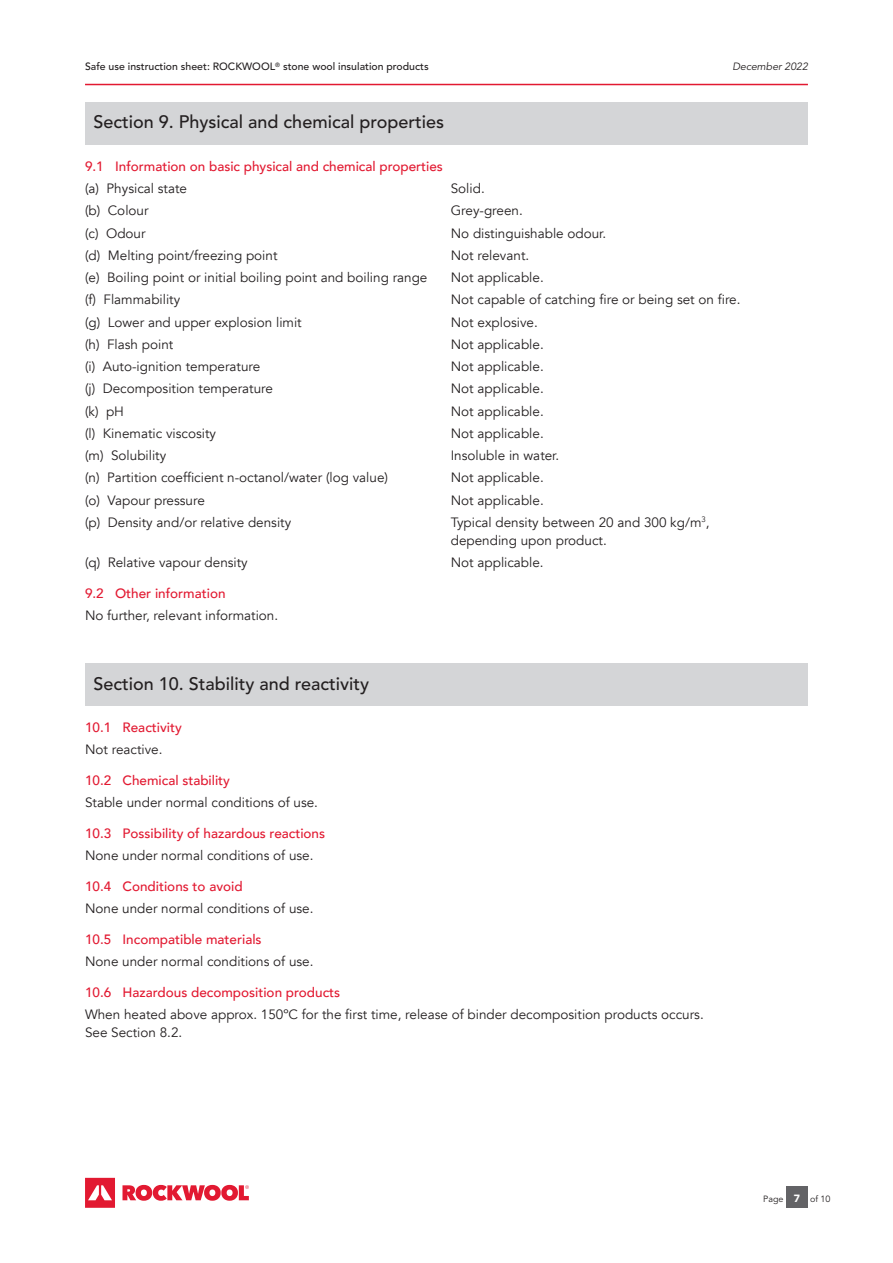
<style>
.page{position:relative;width:893px;height:1263px;background:#fff}
.page>*{position:absolute;margin:0;border:0;box-sizing:border-box;transform-origin:0 0}
.t1{font:500 18px "Avenir LT Std";color:#231f20}
.t2{font:13.5px/18px "Avenir";color:#231f20}
.t3{font:500 13.5px "Avenir";color:#e21931}
.t4{font:500 10.5px "Avenir LT Std";color:#231f20}
.t5{font:italic 10.5px "Avenir LT Std";color:#231f20}
.t6{font:9px "Avenir LT Std";color:#231f20}
.s1{font-family:"Avenir";font-weight:900;font-size:10.5px;color:#fff}
</style>
<div class="page">
<svg style="left:85px;top:1178px;width:30px;height:30px"></svg>
<svg style="left:122px;top:1185px;width:127px;height:16px"></svg>
<div style="left:786px;top:1186px;width:21px;height:22px;background:#636366"></div>
<hr style="left:85px;top:84px;width:723px;height:1px;background:#e21931">
<div style="left:85px;top:102px;width:723px;height:43px;background:#d4d5d7"></div>
<div style="left:85px;top:663px;width:723px;height:43px;background:#d4d5d7"></div>
<p class="t4" style="left:85px;top:60px;width:345px">Safe use instruction sheet: ROCKWOOL<sup>®</sup> stone wool insulation products</p>
<p class="t5" style="left:732px;top:60px;width:77px">December 2022</p>
<h1 class="t1" style="left:94px;top:112px;width:352px">Section 9. Physical and chemical properties</h1>
<p class="t3" style="left:85px;top:154px;width:359px">9.1 Information on basic physical and chemical properties</p>
<p class="t2" style="left:85px;top:180px;width:104px">(a) Physical state</p>
<p class="t2" style="left:451px;top:180px;width:35px">Solid.</p>
<p class="t2" style="left:85px;top:202px;width:65px">(b) Colour</p>
<p class="t2" style="left:451px;top:202px;width:74px">Grey-green.</p>
<p class="t2" style="left:85px;top:224px;width:62px">(c) Odour</p>
<p class="t2" style="left:451px;top:224px;width:157px">No distinguishable odour.</p>
<p class="t2" style="left:85px;top:246px;width:194px">(d) Melting point/freezing point</p>
<p class="t2" style="left:451px;top:246px;width:80px">Not relevant.</p>
<p class="t2" style="left:85px;top:269px;width:344px">(e) Boiling point or initial boiling point and boiling range</p>
<p class="t2" style="left:451px;top:269px;width:94px">Not applicable.</p>
<p class="t2" style="left:85px;top:291px;width:97px">(f) Flammability</p>
<p class="t2" style="left:451px;top:291px;width:291px">Not capable of catching fire or being set on fire.</p>
<p class="t2" style="left:85px;top:313px;width:218px">(g) Lower and upper explosion limit</p>
<p class="t2" style="left:451px;top:313px;width:89px">Not explosive.</p>
<p class="t2" style="left:85px;top:335px;width:90px">(h) Flash point</p>
<p class="t2" style="left:451px;top:335px;width:94px">Not applicable.</p>
<p class="t2" style="left:85px;top:358px;width:177px">(i) Auto-ignition temperature</p>
<p class="t2" style="left:451px;top:358px;width:94px">Not applicable.</p>
<p class="t2" style="left:85px;top:380px;width:189px">(j) Decomposition temperature</p>
<p class="t2" style="left:451px;top:380px;width:94px">Not applicable.</p>
<p class="t2" style="left:85px;top:402px;width:41px">(k) pH</p>
<p class="t2" style="left:451px;top:402px;width:94px">Not applicable.</p>
<p class="t2" style="left:85px;top:424px;width:133px">(l) Kinematic viscosity</p>
<p class="t2" style="left:451px;top:424px;width:94px">Not applicable.</p>
<p class="t2" style="left:85px;top:447px;width:83px">(m) Solubility</p>
<p class="t2" style="left:451px;top:447px;width:110px">Insoluble in water.</p>
<p class="t2" style="left:85px;top:469px;width:304px">(n) Partition coefficient n-octanol/water (log value)</p>
<p class="t2" style="left:451px;top:469px;width:94px">Not applicable.</p>
<p class="t2" style="left:85px;top:491px;width:121px">(o) Vapour pressure</p>
<p class="t2" style="left:451px;top:491px;width:94px">Not applicable.</p>
<p class="t2" style="left:85px;top:513px;width:208px">(p) Density and/or relative density</p>
<p class="t2" style="left:451px;top:513px;width:260px">Typical density between 20 and 300 kg/m<sup>3</sup>, depending upon product.</p>
<p class="t2" style="left:85px;top:554px;width:164px">(q) Relative vapour density</p>
<p class="t2" style="left:451px;top:554px;width:94px">Not applicable.</p>
<p class="t3" style="left:85px;top:581px;width:142px">9.2 Other information</p>
<p class="t2" style="left:85px;top:607px;width:195px">No further, relevant information.</p>
<h1 class="t1" style="left:94px;top:673px;width:277px">Section 10. Stability and reactivity</h1>
<p class="t3" style="left:85px;top:716px;width:98px">10.1 Reactivity</p>
<p class="t2" style="left:85px;top:741px;width:79px">Not reactive.</p>
<p class="t3" style="left:85px;top:769px;width:147px">10.2 Chemical stability</p>
<p class="t2" style="left:85px;top:794px;width:234px">Stable under normal conditions of use.</p>
<p class="t3" style="left:85px;top:822px;width:242px">10.3 Possibility of hazardous reactions</p>
<p class="t2" style="left:85px;top:847px;width:230px">None under normal conditions of use.</p>
<p class="t3" style="left:85px;top:875px;width:159px">10.4 Conditions to avoid</p>
<p class="t2" style="left:85px;top:900px;width:230px">None under normal conditions of use.</p>
<p class="t3" style="left:85px;top:928px;width:178px">10.5 Incompatible materials</p>
<p class="t2" style="left:85px;top:953px;width:230px">None under normal conditions of use.</p>
<p class="t3" style="left:85px;top:981px;width:257px">10.6 Hazardous decomposition products</p>
<p class="t2" style="left:85px;top:1006px;width:620px">When heated above approx. 150ºC for the first time, release of binder decomposition products occurs.<br>See Section 8.2.</p>
<p class="t6" style="left:763px;top:1194px;width:38px">Page <span class="s1">7</span></p>
<p class="t6" style="left:810px;top:1194px;width:22px">of 10</p>
</div>
